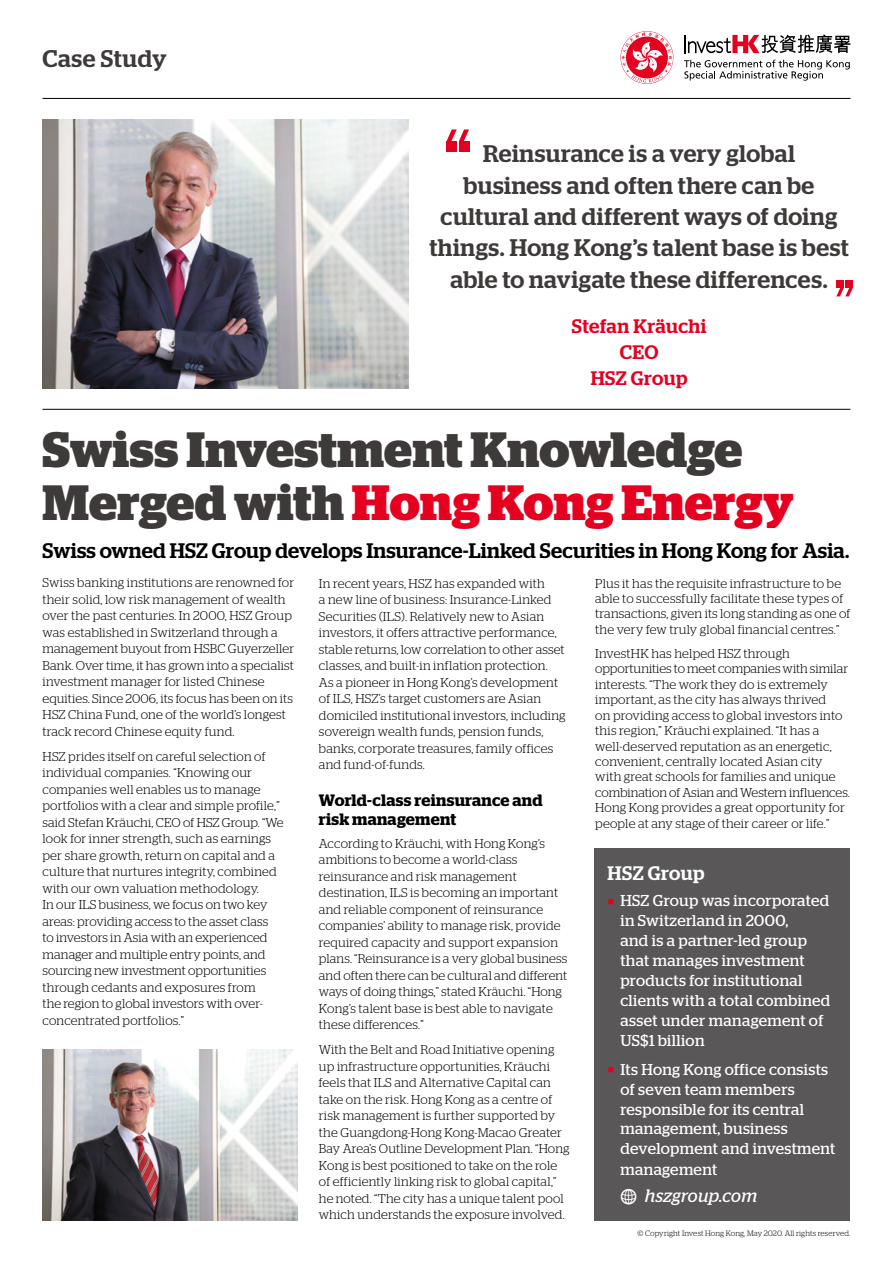
<style>
.page{position:relative;width:893px;height:1263px;background:#fff}
.page>*{position:absolute;margin:0;border:0;box-sizing:border-box;transform-origin:0 0}
.t1{font:700 49.5px/52.5px "Stag";color:#3e3a39}
.t2{font:500 24px/31.5px "Stag";letter-spacing:.02em;color:#3e3a39;text-align:center}
.t3{font:500 21px "Stag";letter-spacing:.01em;color:#000}
.t4{font:500 19.5px/26.1px "Stag";letter-spacing:.025em;color:#e60020;text-align:center}
.t5{font:500 19.5px "Stag";letter-spacing:.025em;color:#fff}
.t6{font:italic 18px "Stag";letter-spacing:.02em;color:#fff}
.t7{font:600 16.5px/19.5px "Stag";letter-spacing:.015em;color:#000}
.t8{font:15.75px/20px "Stag";letter-spacing:.025em;color:#fff}
.t9{font:300 12.75px/16.5px "Stag";letter-spacing:.01em;color:#000}
.t10{font:300 7.8px "Stag";letter-spacing:.015em;color:#000}
.s1{color:#e60020}
.s2{font-family:"Modern Pictograms";font-style:normal;font-size:24px}
</style>
<div class="page">
<svg style="left:621px;top:32px;width:51px;height:51px"></svg>
<svg style="left:684px;top:60px;width:166px;height:21px"></svg>
<svg style="left:685px;top:34px;width:165px;height:19px"></svg>
<hr style="left:43px;top:98px;width:807px;height:1px;background:#000">
<hr style="left:43px;top:409px;width:807px;height:1px;background:#000">
<div style="left:595px;top:847px;width:255px;height:373px;background:#595757"></div>
<img style="left:43px;top:119px;width:365px;height:269px">
<div style="left:446px;top:141px;width:11px;height:11px;background:#e60020"></div>
<div style="left:459px;top:141px;width:10px;height:11px;background:#e60020"></div>
<svg style="left:446px;top:129px;width:23px;height:12px"></svg>
<div style="left:845px;top:280px;width:8px;height:8px;background:#e60020"></div>
<div style="left:836px;top:280px;width:8px;height:8px;background:#e60020"></div>
<svg style="left:836px;top:288px;width:17px;height:8px"></svg>
<img style="left:43px;top:1050px;width:255px;height:170px">
<h2 class="t2" style="left:43px;top:43px;width:126px">Case Study</h2>
<h2 class="t2" style="left:429px;top:138px;width:421px">Reinsurance is a very global<br>business and often there can be cultural and different ways of doing things. Hong Kong’s talent base is best able to navigate these differences.</h2>
<h3 class="t4" style="left:572px;top:313px;width:136px">Stefan Kräuchi<br>CEO<br>HSZ Group</h3>
<h1 class="t1" style="left:43px;top:424px;width:753px">Swiss Investment Knowledge<br>Merged with <span class="s1">Hong Kong Energy</span></h1>
<h3 class="t3" style="left:43px;top:538px;width:808px">Swiss owned HSZ Group develops Insurance-Linked Securities in Hong Kong for Asia.</h3>
<p class="t9" style="left:43px;top:574px;width:253px">Swiss banking institutions are renowned for their solid, low risk management of wealth over the past centuries. In 2000, HSZ Group was established in Switzerland through a management buyout from HSBC Guyerzeller Bank. Over time, it has grown into a specialist investment manager for listed Chinese equities. Since 2006, its focus has been on its HSZ China Fund, one of the world’s longest track record Chinese equity fund.</p>
<p class="t9" style="left:43px;top:748px;width:243px">HSZ prides itself on careful selection of individual companies. “Knowing our companies well enables us to manage portfolios with a clear and simple profile,” said Stefan Kräuchi, CEO of HSZ Group. “We look for inner strength, such as earnings per share growth, return on capital and a culture that nurtures integrity, combined with our own valuation methodology.<br>In our ILS business, we focus on two key areas: providing access to the asset class<br>to investors in Asia with an experienced manager and multiple entry points, and sourcing new investment opportunities through cedants and exposures from<br>the region to global investors with over&shy;concentrated portfolios.”</p>
<p class="t9" style="left:319px;top:575px;width:248px">In recent years, HSZ has expanded with<br>a new line of business: Insurance-Linked Securities (ILS). Relatively new to Asian investors, it offers attractive performance, stable returns, low correlation to other asset classes, and built-in inflation protection.<br>As a pioneer in Hong Kong’s development of ILS, HSZ’s target customers are Asian domiciled institutional investors, including sovereign wealth funds, pension funds, banks, corporate treasures, family offices and fund-of-funds.</p>
<p class="t7" style="left:319px;top:790px;width:225px">World-class reinsurance and risk management</p>
<p class="t9" style="left:319px;top:835px;width:250px">According to Kräuchi, with Hong Kong’s ambitions to become a world-class reinsurance and risk management destination, ILS is becoming an important and reliable component of reinsurance companies’ ability to manage risk, provide required capacity and support expansion plans. “Reinsurance is a very global business and often there can be cultural and different ways of doing things,” stated Kräuchi. “Hong Kong’s talent base is best able to navigate these differences.”</p>
<p class="t9" style="left:319px;top:1041px;width:252px">With the Belt and Road Initiative opening up infrastructure opportunities, Kräuchi feels that ILS and Alternative Capital can take on the risk. Hong Kong as a centre of risk management is further supported by the Guangdong-Hong Kong-Macao Greater Bay Area’s Outline Development Plan. “Hong Kong is best positioned to take on the role of efficiently linking risk to global capital,” he noted. “The city has a unique talent pool which understands the exposure involved.</p>
<p class="t9" style="left:595px;top:575px;width:257px;line-height:15.5px">Plus it has the requisite infrastructure to be able to successfully facilitate these types of transactions, given its long standing as one of the very few truly global financial centres.”</p>
<p class="t9" style="left:595px;top:645px;width:256px;line-height:15.5px">InvestHK has helped HSZ through opportunities to meet companies with similar interests. “The work they do is extremely important, as the city has always thrived<br>on providing access to global investors into this region,” Kräuchi explained. “It has a well-deserved reputation as an energetic, convenient, centrally located Asian city with great schools for families and unique combination of Asian and Western influences.<br>Hong Kong provides a great opportunity for people at any stage of their career or life.”</p>
<h3 class="t5" style="left:608px;top:862px;width:98px">HSZ Group</h3>
<p class="t8" style="left:620px;top:891px;width:211px;text-indent:-13px"><span class="s1">■</span> HSZ Group was incorporated in Switzerland in 2000,<br>and is a partner-led group that manages investment products for institutional clients with a total combined asset under management of<br>US$1 billion</p>
<p class="t8" style="left:620px;top:1059px;width:217px;text-indent:-13px"><span class="s1">■</span> Its Hong Kong office consists of seven team members responsible for its central management, business development and investment management</p>
<h3 class="t6" style="left:620px;top:1185px;width:139px"><span class="s2">w</span> hszgroup.com</h3>
<p class="t10" style="left:637px;top:1229px;width:214px">© Copyright Invest Hong Kong, May 2020. All rights reserved.</p>
</div>
